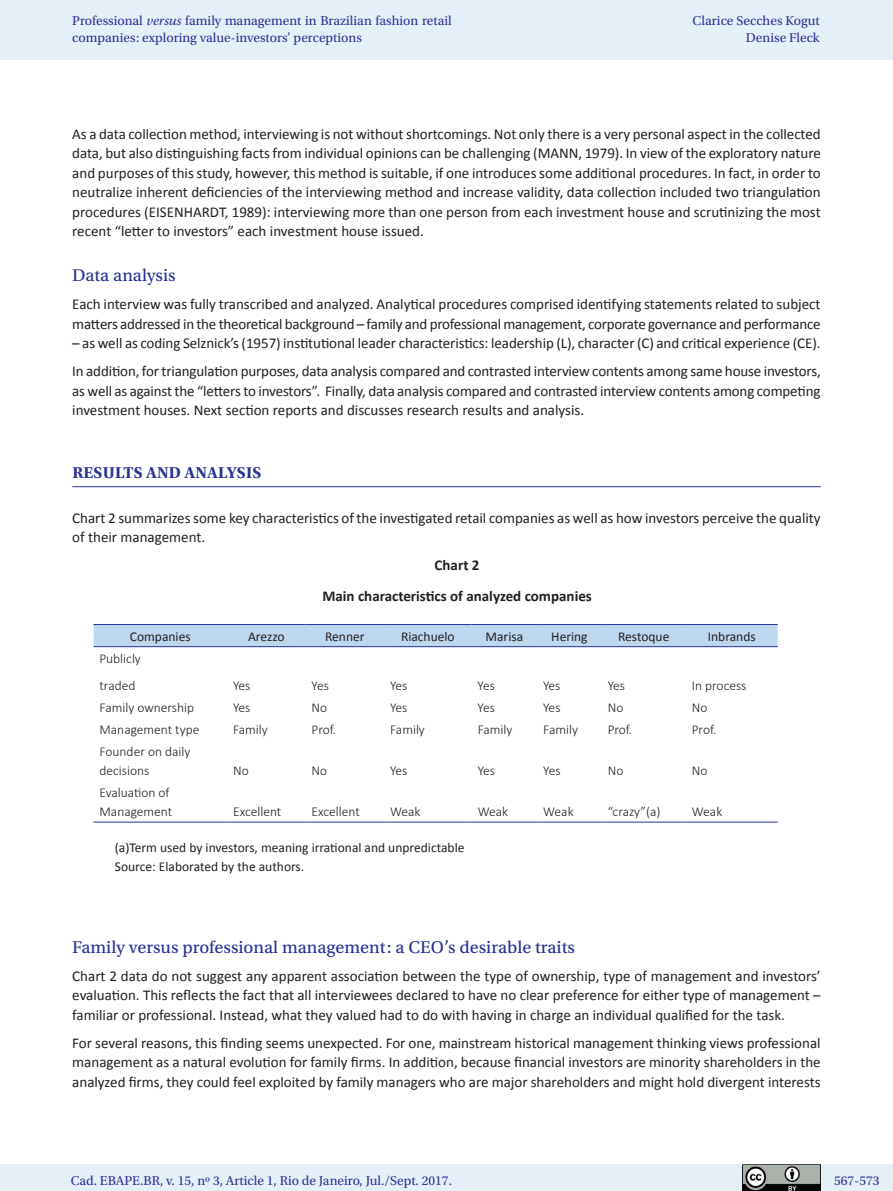
<style>
.page{position:relative;width:893px;height:1191px;background:#fff}
.page>*{position:absolute;margin:0;border:0;box-sizing:border-box;transform-origin:0 0}
.t1{font:18px "Utopia Std Capt";color:#2b3393}
.t2{font:700 16.5px "Utopia Std";letter-spacing:.01em;color:#2b3393}
.t3{font:15px/19.5px "Calibri";letter-spacing:-.01em;color:#231f20}
.t4{font:700 15px/31.5px "Calibri";color:#231f20;text-align:center}
.t5{font:300 13.5px/18.8px "Calibri";color:#231f20}
.t6{font:13.5px/16.5px "Utopia Std";color:#2b3393}
.t7{font:13.5px/18.8px "Calibri";color:#231f20}
.s1{font-style:italic}
</style>
<div class="page">
<div style="left:0;top:0;width:893px;height:60px;background:#e4eff8"></div>
<div style="left:0;top:1164px;width:893px;height:27px;background:#e4eff8"></div>
<img style="left:743px;top:1164px;width:78px;height:27px">
<hr style="left:72px;top:486px;width:749px;height:1px;background:#2b3393">
<div style="left:94px;top:625px;width:684px;height:21px;background:#bed7ef"></div>
<hr style="left:94px;top:624px;width:133px;height:1px;background:#2b3393">
<hr style="left:227px;top:624px;width:79px;height:1px;background:#2b3393">
<hr style="left:306px;top:624px;width:78px;height:1px;background:#2b3393">
<hr style="left:384px;top:624px;width:88px;height:1px;background:#2b3393">
<hr style="left:472px;top:624px;width:65px;height:1px;background:#2b3393">
<hr style="left:537px;top:624px;width:65px;height:1px;background:#2b3393">
<hr style="left:602px;top:624px;width:84px;height:1px;background:#2b3393">
<hr style="left:686px;top:624px;width:92px;height:1px;background:#2b3393">
<hr style="left:94px;top:646px;width:133px;height:1px;background:#2b3393">
<hr style="left:227px;top:646px;width:79px;height:1px;background:#2b3393">
<hr style="left:306px;top:646px;width:78px;height:1px;background:#2b3393">
<hr style="left:384px;top:646px;width:88px;height:1px;background:#2b3393">
<hr style="left:472px;top:646px;width:65px;height:1px;background:#2b3393">
<hr style="left:537px;top:646px;width:65px;height:1px;background:#2b3393">
<hr style="left:602px;top:646px;width:84px;height:1px;background:#2b3393">
<hr style="left:686px;top:646px;width:92px;height:1px;background:#2b3393">
<hr style="left:94px;top:821px;width:133px;height:1px;background:#2b3393">
<hr style="left:227px;top:821px;width:79px;height:1px;background:#2b3393">
<hr style="left:306px;top:821px;width:78px;height:1px;background:#2b3393">
<hr style="left:384px;top:821px;width:88px;height:1px;background:#2b3393">
<hr style="left:472px;top:821px;width:65px;height:1px;background:#2b3393">
<hr style="left:537px;top:821px;width:65px;height:1px;background:#2b3393">
<hr style="left:602px;top:821px;width:84px;height:1px;background:#2b3393">
<hr style="left:686px;top:821px;width:92px;height:1px;background:#2b3393">
<p class="t6" style="left:72px;top:13px;width:381px">Professional <span class="s1">versus</span> family management in Brazilian fashion retail companies: exploring value-investors’ perceptions</p>
<p class="t6" style="left:693px;top:13px;width:128px;text-align:right">Clarice Secches Kogut<br>Denise Fleck</p>
<p class="t3" style="left:72px;top:124px;width:750px;text-align:justify">As a data collection method, interviewing is not without shortcomings. Not only there is a very personal aspect in the collected data, but also distinguishing facts from individual opinions can be challenging (MANN, 1979). In view of the exploratory nature and purposes of this study, however, this method is suitable, if one introduces some additional procedures. In fact, in order to neutralize inherent deficiencies of the interviewing method and increase validity, data collection included two triangulation procedures (EISENHARDT, 1989): interviewing more than one person from each investment house and scrutinizing the most recent “letter to investors” each investment house issued.</p>
<p class="t1" style="left:72px;top:266px;width:105px">Data analysis</p>
<p class="t3" style="left:72px;top:295px;width:750px">Each interview was fully transcribed and analyzed. Analytical procedures comprised identifying statements related to subject matters addressed in the theoretical background – family and professional management, corporate governance and performance</p>
<p class="t3" style="left:72px;top:329px;width:750px;line-height:28px">– as well as coding Selznick’s (1957) institutional leader characteristics: leadership (L), character (C) and critical experience (CE).<br>In addition, for triangulation purposes, data analysis compared and contrasted interview contents among same house investors,</p>
<p class="t3" style="left:72px;top:381px;width:750px">as well as against the “letters to investors”. Finally, data analysis compared and contrasted interview contents among competing investment houses. Next section reports and discusses research results and analysis.</p>
<p class="t2" style="left:72px;top:463px;width:190px">RESULTS AND ANALYSIS</p>
<p class="t3" style="left:72px;top:508px;width:750px">Chart 2 summarizes some key characteristics of the investigated retail companies as well as how investors perceive the quality of their management.</p>
<p class="t4" style="left:322px;top:549px;width:271px">Chart 2<br>Main characteristics of analyzed companies</p>
<p class="t7" style="left:130px;top:627px;width:62px">Companies</p>
<p class="t7" style="left:248px;top:627px;width:38px">Arezzo</p>
<p class="t7" style="left:325px;top:627px;width:41px">Renner</p>
<p class="t7" style="left:401px;top:627px;width:55px">Riachuelo</p>
<p class="t7" style="left:486px;top:627px;width:39px">Marisa</p>
<p class="t7" style="left:551px;top:627px;width:38px">Hering</p>
<p class="t7" style="left:618px;top:627px;width:53px">Restoque</p>
<p class="t7" style="left:708px;top:627px;width:49px">Inbrands</p>
<p class="t5" style="left:100px;top:644px;width:43px;line-height:27.3px">Publicly traded</p>
<p class="t5" style="left:233px;top:676px;width:19px">Yes</p>
<p class="t5" style="left:312px;top:676px;width:19px">Yes</p>
<p class="t5" style="left:390px;top:676px;width:19px">Yes</p>
<p class="t5" style="left:478px;top:676px;width:19px">Yes</p>
<p class="t5" style="left:543px;top:676px;width:19px">Yes</p>
<p class="t5" style="left:608px;top:676px;width:19px">Yes</p>
<p class="t5" style="left:692px;top:676px;width:56px">In process</p>
<p class="t5" style="left:100px;top:698px;width:96px">Family ownership</p>
<p class="t5" style="left:233px;top:698px;width:19px">Yes</p>
<p class="t5" style="left:312px;top:698px;width:17px">No</p>
<p class="t5" style="left:390px;top:698px;width:19px">Yes</p>
<p class="t5" style="left:478px;top:698px;width:19px">Yes</p>
<p class="t5" style="left:543px;top:698px;width:19px">Yes</p>
<p class="t5" style="left:608px;top:698px;width:17px">No</p>
<p class="t5" style="left:692px;top:698px;width:17px">No</p>
<p class="t5" style="left:100px;top:720px;width:101px">Management type</p>
<p class="t5" style="left:233px;top:720px;width:36px">Family</p>
<p class="t5" style="left:312px;top:720px;width:26px">Prof.</p>
<p class="t5" style="left:390px;top:720px;width:36px">Family</p>
<p class="t5" style="left:478px;top:720px;width:36px">Family</p>
<p class="t5" style="left:543px;top:720px;width:36px">Family</p>
<p class="t5" style="left:608px;top:720px;width:26px">Prof.</p>
<p class="t5" style="left:692px;top:720px;width:26px">Prof.</p>
<p class="t5" style="left:100px;top:742px;width:92px">Founder on daily decisions</p>
<p class="t5" style="left:233px;top:761px;width:17px">No</p>
<p class="t5" style="left:312px;top:761px;width:17px">No</p>
<p class="t5" style="left:390px;top:761px;width:19px">Yes</p>
<p class="t5" style="left:478px;top:761px;width:19px">Yes</p>
<p class="t5" style="left:543px;top:761px;width:19px">Yes</p>
<p class="t5" style="left:608px;top:761px;width:17px">No</p>
<p class="t5" style="left:692px;top:761px;width:17px">No</p>
<p class="t5" style="left:100px;top:783px;width:74px">Evaluation of<br>Management</p>
<p class="t5" style="left:233px;top:802px;width:50px">Excellent</p>
<p class="t5" style="left:312px;top:802px;width:50px">Excellent</p>
<p class="t5" style="left:390px;top:802px;width:32px">Weak</p>
<p class="t5" style="left:478px;top:802px;width:32px">Weak</p>
<p class="t5" style="left:543px;top:802px;width:32px">Weak</p>
<p class="t5" style="left:608px;top:802px;width:54px">“crazy”(a)</p>
<p class="t5" style="left:692px;top:802px;width:32px">Weak</p>
<p class="t7" style="left:115px;top:838px;width:351px">(a)Term used by investors, meaning irrational and unpredictable<br>Source: Elaborated by the authors.</p>
<p class="t1" style="left:72px;top:937px;width:504px">Family versus professional management: a CEO’s desirable traits</p>
<p class="t3" style="left:72px;top:966px;width:750px;text-align:justify">Chart 2 data do not suggest any apparent association between the type of ownership, type of management and investors’ evaluation. This reflects the fact that all interviewees declared to have no clear preference for either type of management – familiar or professional. Instead, what they valued had to do with having in charge an individual qualified for the task.</p>
<p class="t3" style="left:72px;top:1033px;width:750px;text-align:justify">For several reasons, this finding seems unexpected. For one, mainstream historical management thinking views professional management as a natural evolution for family firms. In addition, because financial investors are minority shareholders in the analyzed firms, they could feel exploited by family managers who are major shareholders and might hold divergent interests</p>
<p class="t6" style="left:71px;top:1172px;width:383px">Cad. EBAPE.BR, v. 15, nº 3, Article 1, Rio de Janeiro, Jul./Sept. 2017.</p>
<p class="t6" style="left:834px;top:1172px;width:47px">567-573</p>
</div>
